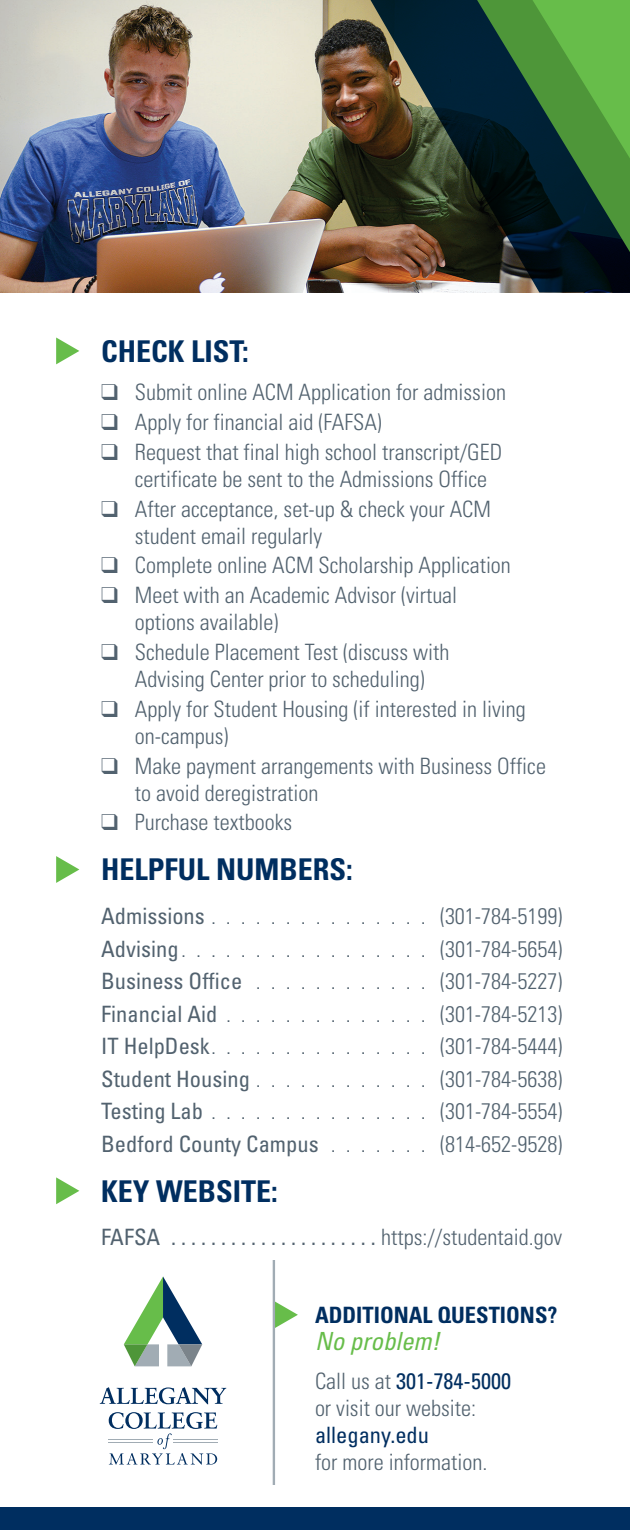
<style>
.page{position:relative;width:630px;height:1530px;background:#fff}
.page>*{position:absolute;margin:0;border:0;box-sizing:border-box;transform-origin:0 0}
.t1{font:700 condensed 30px "Univers";color:#002e60}
.t2{font:italic condensed 25px "Univers";color:#67bd4a}
.t3{font:300 condensed 22.5px/32.5px "Univers";color:#52626f}
.t4{font:condensed 22.5px "Univers";color:#52626f}
.t5{font:700 condensed 22.5px "Univers";color:#002e60}
.t6{font:condensed 22.5px "Univers";color:#002e60}
.s1{font-weight:400}
.s2{font-weight:300}
.s3{font-weight:400;color:#002e60}
</style>
<div class="page">
<div style="left:0;top:1508px;width:630px;height:22px;background:#002e60"></div>
<img style="left:0;top:0;width:358px;height:292px">
<img style="left:358px;top:0;width:272px;height:292px">
<svg style="left:477px;top:0;width:153px;height:252px;background:#2a5b31"></svg>
<svg style="left:56px;top:338px;width:23px;height:26px"></svg>
<svg style="left:56px;top:856px;width:23px;height:27px"></svg>
<svg style="left:56px;top:1177px;width:23px;height:27px"></svg>
<svg style="left:275px;top:1301px;width:23px;height:27px"></svg>
<hr style="left:273px;top:1260px;width:2px;height:225px;background:#a1acb4">
<svg style="left:124px;top:1276px;width:78px;height:90px"></svg>
<svg style="left:100px;top:1387px;width:126px;height:17px"></svg>
<svg style="left:109px;top:1412px;width:108px;height:53px"></svg>
<h4 class="t1" style="left:101px;top:333px;width:149px">CHECK LIST:</h4>
<p class="t3" style="left:101px;top:376px;width:406px">❑ Submit online ACM Application for admission</p>
<p class="t3" style="left:101px;top:406px;width:282px">❑ Apply for financial aid (FAFSA)</p>
<p class="t3" style="left:101px;top:436px;width:403px">❑ Request that final high school transcript/GED</p>
<p class="t3" style="left:135px;top:463px;width:354px">certificate be sent to the Admissions Office</p>
<p class="t3" style="left:101px;top:492px;width:391px">❑ After acceptance, set-up &amp; check your ACM</p>
<p class="t3" style="left:135px;top:519px;width:189px">student email regularly</p>
<p class="t3" style="left:101px;top:549px;width:411px">❑ Complete online ACM Scholarship Application</p>
<p class="t3" style="left:101px;top:579px;width:358px">❑ Meet with an Academic Advisor (virtual</p>
<p class="t3" style="left:135px;top:606px;width:145px">options available)</p>
<p class="t3" style="left:101px;top:639px;width:350px;line-height:27px;text-align:center">❑ Schedule Placement Test (discuss with<br>Advising Center prior to scheduling)</p>
<p class="t3" style="left:135px;top:695px;width:393px;line-height:27px;text-indent:-34px">❑ Apply for Student Housing (if interested in living on-campus)</p>
<p class="t3" style="left:135px;top:752px;width:413px;line-height:27px;text-indent:-34px">❑ Make payment arrangements with Business Office to avoid deregistration</p>
<p class="t3" style="left:101px;top:806px;width:193px">❑ Purchase textbooks</p>
<h4 class="t1" style="left:101px;top:851px;width:253px">HELPFUL NUMBERS:</h4>
<p class="t3" style="left:101px;top:900px;width:463px;text-align:justify"><span class="s1">Admissions</span> . . . . . . . . . . . . . . . (301-784-5199)<br><span class="s1">Advising</span> . . . . . . . . . . . . . . . . . (301-784-5654)<br><span class="s1">Business Office</span> . . . . . . . . . . . . (301-784-5227)<br><span class="s1">Financial Aid</span> . . . . . . . . . . . . . . (301-784-5213)<br><span class="s1">IT HelpDesk</span>. . . . . . . . . . . . . . . (301-784-5444)<br><span class="s1">Student Housing</span> . . . . . . . . . . . . (301-784-5638)<br><span class="s1">Testing Lab</span> . . . . . . . . . . . . . . . (301-784-5554)<br><span class="s1">Bedford County Campus</span> . . . . . . . (814-652-9528)</p>
<h4 class="t1" style="left:101px;top:1173px;width:178px">KEY WEBSITE:</h4>
<p class="t4" style="left:101px;top:1223px;width:463px">FAFSA . . . . . . . . . . . . . . . . . . . . . <span class="s2">https://studentaid.gov</span></p>
<h5 class="t5" style="left:315px;top:1301px;width:244px">ADDITIONAL QUESTIONS?</h5>
<p class="t2" style="left:315px;top:1326px;width:126px">No problem!</p>
<p class="t3" style="left:315px;top:1367px;width:198px;line-height:27px">Call us at <span class="s3">301-784-5000 </span>or visit our website:</p>
<p class="t6" style="left:315px;top:1420px;width:116px">allegany.edu</p>
<p class="t3" style="left:315px;top:1445px;width:174px">for more information.</p>
</div>
